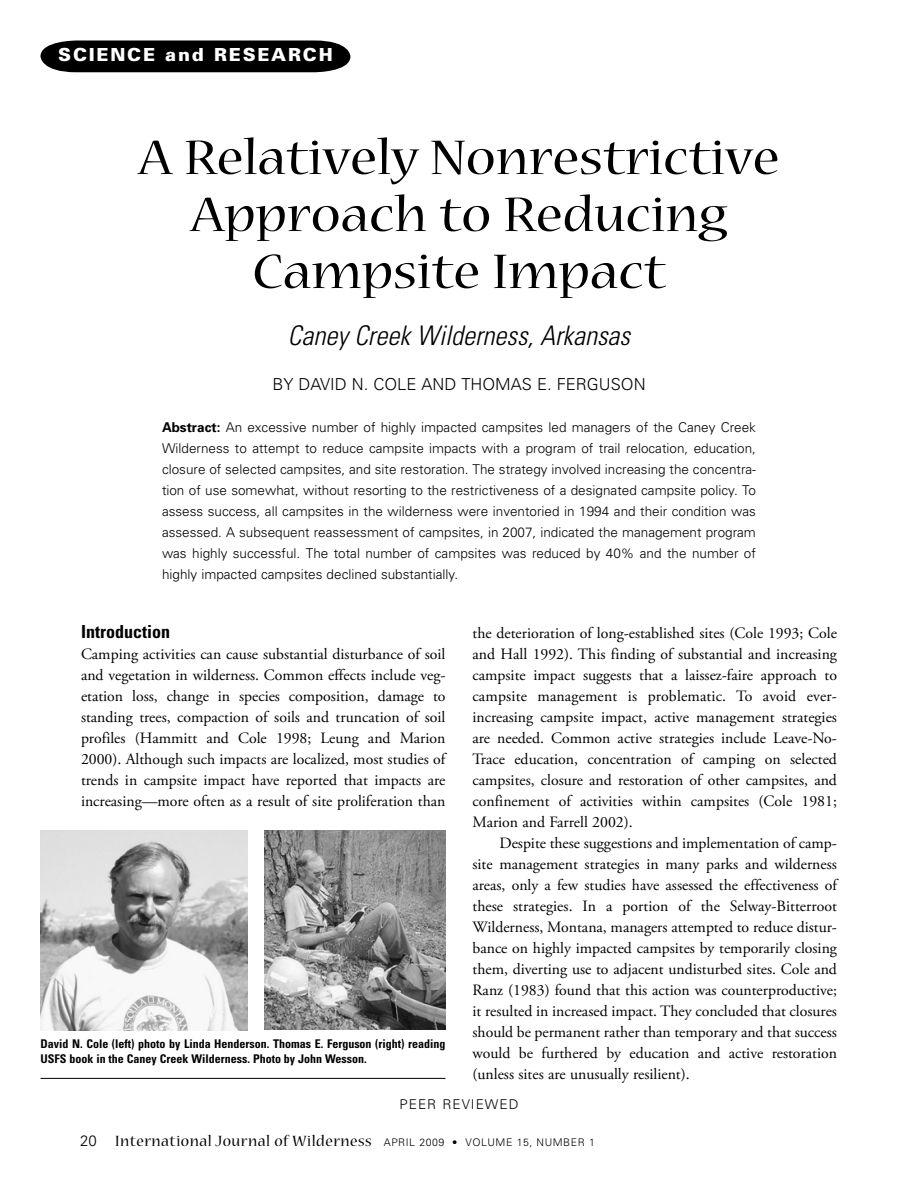
<style>
.page{position:relative;width:918px;height:1188px;background:#fff}
.page>*{position:absolute;margin:0;border:0;box-sizing:border-box;transform-origin:0 0}
.t1{font:54px/57px "Nueva";color:#000;text-align:center;scale:1.1 1}
.t2{font:italic 300 condensed 27px "Univers";color:#000}
.t3{font:900 18px "Univers";letter-spacing:.1em;color:#fff}
.t4{font:700 condensed 18px "Univers";color:#000}
.t5{font:16.5px "Nueva";letter-spacing:.03em;color:#000}
.t6{font:300 16.5px "Univers";color:#000}
.t7{font:15.75px/21px "Adobe Garamond Pro";color:#000;text-align:justify}
.t8{font:300 13.5px/21px "Univers";color:#000;text-align:justify}
.t9{font:300 13.5px "Univers";letter-spacing:.075em;color:#000}
.t10{font:700 condensed 12px/15px "Univers";color:#000}
.s1{font-weight:700}
.s2{font-family:"Univers";font-weight:300;font-size:15px}
.s3{font-family:"Univers";font-weight:300;font-size:10.5px}
</style>
<div class="page">
<svg style="left:40px;top:40px;width:310px;height:32px"></svg>
<img style="left:40px;top:830px;width:207px;height:200px">
<img style="left:265px;top:830px;width:181px;height:199px">
<hr style="left:40px;top:1078px;width:406px;height:1px;background:#000">
<p class="t3" style="left:58px;top:48px;width:276px">SCIENCE and RESEARCH</p>
<h1 class="t1" style="left:139px;top:132px;width:584px">A Relatively Nonrestrictive<br>Approach to Reducing<br>Campsite Impact</h1>
<h2 class="t2" style="left:288px;top:326px;width:344px">Caney Creek Wilderness, Arkansas</h2>
<p class="t6" style="left:272px;top:378px;width:375px">BY DAVID N. COLE AND THOMAS E. FERGUSON</p>
<p class="t8" style="left:162px;top:418px;width:596px"><span class="s1">Abstract:</span> An excessive number of highly impacted campsites led managers of the Caney Creek Wilderness to attempt to reduce campsite impacts with a program of trail relocation, education, closure of selected campsites, and site restoration. The strategy involved increasing the concentra&shy;tion of use somewhat, without resorting to the restrictiveness of a designated campsite policy. To assess success, all campsites in the wilderness were inventoried in 1994 and their condition was assessed. A subsequent reassessment of campsites, in 2007, indicated the management program was highly successful. The total number of campsites was reduced by 40% and the number of highly impacted campsites declined substantially.</p>
<p class="t4" style="left:81px;top:625px;width:91px">Introduction</p>
<p class="t7" style="left:81px;top:645px;width:366px">Camping activities can cause substantial disturbance of soil and vegetation in wilderness. Common effects include veg&shy;etation loss, change in species composition, damage to standing trees, compaction of soils and truncation of soil profiles (Hammitt and Cole 1998; Leung and Marion 2000). Although such impacts are localized, most studies of trends in campsite impact have reported that impacts are increasing—more often as a result of site proliferation than</p>
<p class="t7" style="left:472px;top:624px;width:366px">the deterioration of long-established sites (Cole 1993; Cole and Hall 1992). This finding of substantial and increasing campsite impact suggests that a laissez-faire approach to campsite management is problematic. To avoid ever&shy;increasing campsite impact, active management strategies are needed. Common active strategies include Leave-No-Trace education, concentration of camping on selected campsites, closure and restoration of other campsites, and confinement of activities within campsites (Cole 1981; Marion and Farrell 2002).</p>
<p class="t7" style="left:472px;top:834px;width:366px;text-indent:27px">Despite these suggestions and implementation of camp&shy;site management strategies in many parks and wilderness areas, only a few studies have assessed the effectiveness of these strategies. In a portion of the Selway-Bitterroot Wilderness, Montana, managers attempted to reduce distur&shy;bance on highly impacted campsites by temporarily closing them, diverting use to adjacent undisturbed sites. Cole and Ranz (1983) found that this action was counterproductive; it resulted in increased impact. They concluded that closures should be permanent rather than temporary and that success would be furthered by education and active restoration (unless sites are unusually resilient).</p>
<p class="t10" style="left:40px;top:1037px;width:407px">David N. Cole (left) photo by Linda Henderson. Thomas E. Ferguson (right) reading<br>USFS book in the Caney Creek Wilderness. Photo by John Wesson.</p>
<p class="t9" style="left:399px;top:1099px;width:121px">PEER REVIEWED</p>
<p class="t5" style="left:80px;top:1134px;width:516px"><span class="s2">20</span> International Journal of Wilderness <span class="s3">APRIL 2009 • VOLUME 15, NUMBER 1</span></p>
</div>
